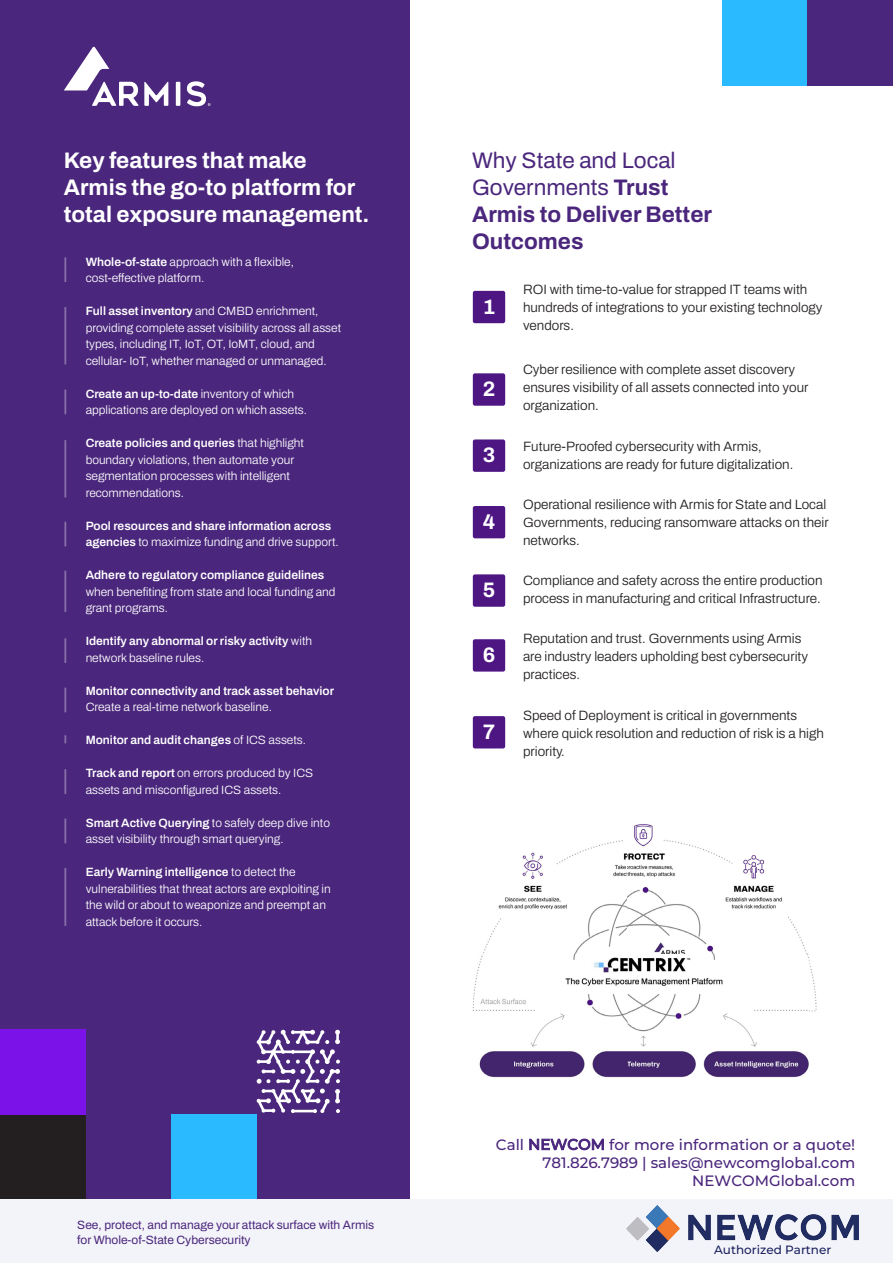
<style>
.page{position:relative;width:893px;height:1263px;background:#fff}
.page>*{position:absolute;margin:0;border:0;box-sizing:border-box;transform-origin:0 0}
.PageB-Header{font:700 22.5px/27px "Archivo";color:#fff}
.PageB-Header-2{font:700 22.5px/27px "Archivo";color:#4a267c}
.PageB-Header-3{font:700 21px "Archivo";color:#fff}
.t1{font:500 15px/18px "Montserrat";color:#4a267c;text-align:right}
.Body{font:300 13.5px/18px "Archivo";color:#231f20}
.Purple-Lock-Up{font:300 12px/16.5px "Archivo";color:#fff}
.Purple-Lock-Up-2{font:600 12px/16.5px "Archivo";color:#fff}
.t2{font:12px/14.4px "Archivo";color:#4a267c}
.t3{font:500 12px "Montserrat";color:#1c215f}
.s1{font-weight:400}
.s2{font-weight:600}
.s3{font-weight:300}
</style>
<div class="page">
<div style="left:0;top:0;width:409px;height:1216px;background:#4a267c"></div>
<div style="left:171px;top:1114px;width:85px;height:85px;background:#2abaff"></div>
<div style="left:723px;top:0;width:85px;height:85px;background:#2abaff"></div>
<div style="left:808px;top:0;width:85px;height:85px;background:#4a267c"></div>
<div style="left:0;top:1114px;width:85px;height:85px;background:#231f20"></div>
<div style="left:0;top:1029px;width:85px;height:85px;background:#7b12e8"></div>
<svg style="left:257px;top:1030px;width:83px;height:83px"></svg>
<svg style="left:64px;top:47px;width:104px;height:59px"></svg>
<svg style="left:176px;top:82px;width:4px;height:24px"></svg>
<svg style="left:187px;top:81px;width:24px;height:25px"></svg>
<div style="left:0;top:1199px;width:893px;height:64px;background:#f3f4f9"></div>
<div style="left:473px;top:291px;width:32px;height:32px;background:#4e1683;border-radius:2px"></div>
<div style="left:473px;top:373px;width:32px;height:33px;background:#4e1683;border-radius:2px"></div>
<div style="left:473px;top:439px;width:32px;height:33px;background:#4e1683;border-radius:2px"></div>
<div style="left:473px;top:506px;width:32px;height:32px;background:#4e1683;border-radius:2px"></div>
<div style="left:473px;top:574px;width:32px;height:33px;background:#4e1683;border-radius:2px"></div>
<div style="left:473px;top:639px;width:32px;height:33px;background:#4e1683;border-radius:2px"></div>
<div style="left:473px;top:716px;width:32px;height:32px;background:#4e1683;border-radius:2px"></div>
<hr style="left:64px;top:257px;width:2px;height:25px;background:#fff">
<hr style="left:64px;top:389px;width:2px;height:25px;background:#fff">
<hr style="left:64px;top:440px;width:2px;height:57px;background:#fff">
<hr style="left:64px;top:638px;width:2px;height:25px;background:#fff">
<hr style="left:64px;top:688px;width:2px;height:24px;background:#fff">
<svg style="left:64px;top:735px;width:2px;height:8px"></svg>
<hr style="left:64px;top:769px;width:2px;height:25px;background:#fff">
<hr style="left:64px;top:818px;width:2px;height:25px;background:#fff">
<hr style="left:64px;top:868px;width:2px;height:58px;background:#fff">
<hr style="left:64px;top:307px;width:2px;height:57px;background:#fff">
<hr style="left:64px;top:522px;width:2px;height:24px;background:#fff">
<hr style="left:64px;top:571px;width:2px;height:41px;background:#fff">
<img style="left:483px;top:824px;width:324px;height:130px">
<img style="left:809px;top:959px;width:8px;height:53px">
<img style="left:472px;top:954px;width:337px;height:124px">
<img style="left:627px;top:1206px;width:232px;height:45px">
<p class="PageB-Header" style="left:64px;top:146px;width:307px">Key features that make<br>Armis the go-to platform for total exposure management.</p>
<p class="PageB-Header-2" style="left:472px;top:146px;width:241px"><span class="s1">Why State and Local<br>Governments</span> Trust<br>Armis to Deliver Better<br>Outcomes</p>
<p class="Purple-Lock-Up" style="left:86px;top:253px;width:210px"><span class="s2">Whole-of-state</span> approach with a flexible, cost-effective platform.</p>
<p class="Purple-Lock-Up-2" style="left:86px;top:303px;width:234px">Full asset inventory <span class="s3">and CMBD enrichment,</span></p>
<p class="Purple-Lock-Up" style="left:86px;top:319px;width:257px">providing complete asset visibility across all asset types, including IT, IoT, OT, IoMT, cloud, and cellular- IoT, whether managed or unmanaged.</p>
<p class="Purple-Lock-Up-2" style="left:86px;top:385px;width:210px">Create an up-to-date <span class="s3">inventory of which</span></p>
<p class="Purple-Lock-Up" style="left:86px;top:402px;width:223px">applications are deployed on which assets.</p>
<p class="Purple-Lock-Up" style="left:86px;top:435px;width:220px"><span class="s2">Create policies and queries</span> that highlight boundary violations, then automate your segmentation processes with intelligent recommendations.</p>
<p class="Purple-Lock-Up-2" style="left:86px;top:517px;width:247px">Pool resources and share information across</p>
<p class="Purple-Lock-Up" style="left:86px;top:534px;width:254px"><span class="s2">agencies</span> to maximize funding and drive support.</p>
<p class="Purple-Lock-Up" style="left:86px;top:567px;width:251px"><span class="s2">Adhere to regulatory compliance guidelines </span>when benefiting from state and local funding and grant programs.</p>
<p class="Purple-Lock-Up-2" style="left:86px;top:633px;width:228px">Identify any abnormal or risky activity <span class="s3">with network baseline rules.</span></p>
<p class="Purple-Lock-Up-2" style="left:86px;top:682px;width:250px">Monitor connectivity and track asset behavior</p>
<p class="Purple-Lock-Up" style="left:86px;top:699px;width:188px">Create a real-time network baseline.</p>
<p class="Purple-Lock-Up-2" style="left:86px;top:732px;width:222px">Monitor and audit changes <span class="s3">of ICS assets.</span></p>
<p class="Purple-Lock-Up" style="left:86px;top:765px;width:229px"><span class="s2">Track and report</span> on errors produced by ICS assets and misconfigured ICS assets.</p>
<p class="Purple-Lock-Up" style="left:86px;top:814px;width:246px"><span class="s2">Smart Active Querying</span> to safely deep dive into asset visibility through smart querying.</p>
<p class="Purple-Lock-Up" style="left:86px;top:864px;width:247px"><span class="s2">Early Warning intelligence</span> to detect the vulnerabilities that threat actors are exploiting in the wild or about to weaponize and preempt an attack before it occurs.  </p>
<p class="t2" style="left:77px;top:1218px;width:298px">See, protect, and manage your attack surface with Armis for Whole-of-State Cybersecurity</p>
<p class="PageB-Header-3" style="left:483px;top:291px;width:14px">1</p>
<p class="PageB-Header-3" style="left:483px;top:373px;width:14px">2</p>
<p class="PageB-Header-3" style="left:483px;top:439px;width:14px">3</p>
<p class="PageB-Header-3" style="left:483px;top:506px;width:14px">4</p>
<p class="PageB-Header-3" style="left:483px;top:574px;width:14px">5</p>
<p class="PageB-Header-3" style="left:483px;top:639px;width:14px">6</p>
<p class="PageB-Header-3" style="left:483px;top:716px;width:14px">7</p>
<p class="Body" style="left:523px;top:280px;width:301px">ROI with time-to-value for strapped IT teams with hundreds of integrations to your existing technology vendors.</p>
<p class="Body" style="left:523px;top:361px;width:287px">Cyber resilience with complete asset discovery ensures visibility of all assets connected into your organization.</p>
<p class="Body" style="left:523px;top:437px;width:272px">Future-Proofed cybersecurity with Armis, organizations are ready for future digitalization.</p>
<p class="Body" style="left:523px;top:495px;width:307px">Operational resilience with Armis for State and Local<br>Governments, reducing ransomware attacks on their networks.</p>
<p class="Body" style="left:523px;top:572px;width:301px">Compliance and safety across the entire production process in manufacturing and critical Infrastructure.</p>
<p class="Body" style="left:523px;top:630px;width:287px">Reputation and trust. Governments using Armis are industry leaders upholding best cybersecurity practices.</p>
<p class="Body" style="left:523px;top:706px;width:302px">Speed of Deployment is critical in governments where quick resolution and reduction of risk is a high priority.</p>
<p class="t1" style="left:496px;top:1135px;width:361px">Call NEWCOM for more information or a quote!<br>781.826.7989 | sales@newcomglobal.com<br>NEWCOMGlobal.com</p>
<p class="t3" style="left:714px;top:1241px;width:119px">Authorized Partner</p>
</div>
